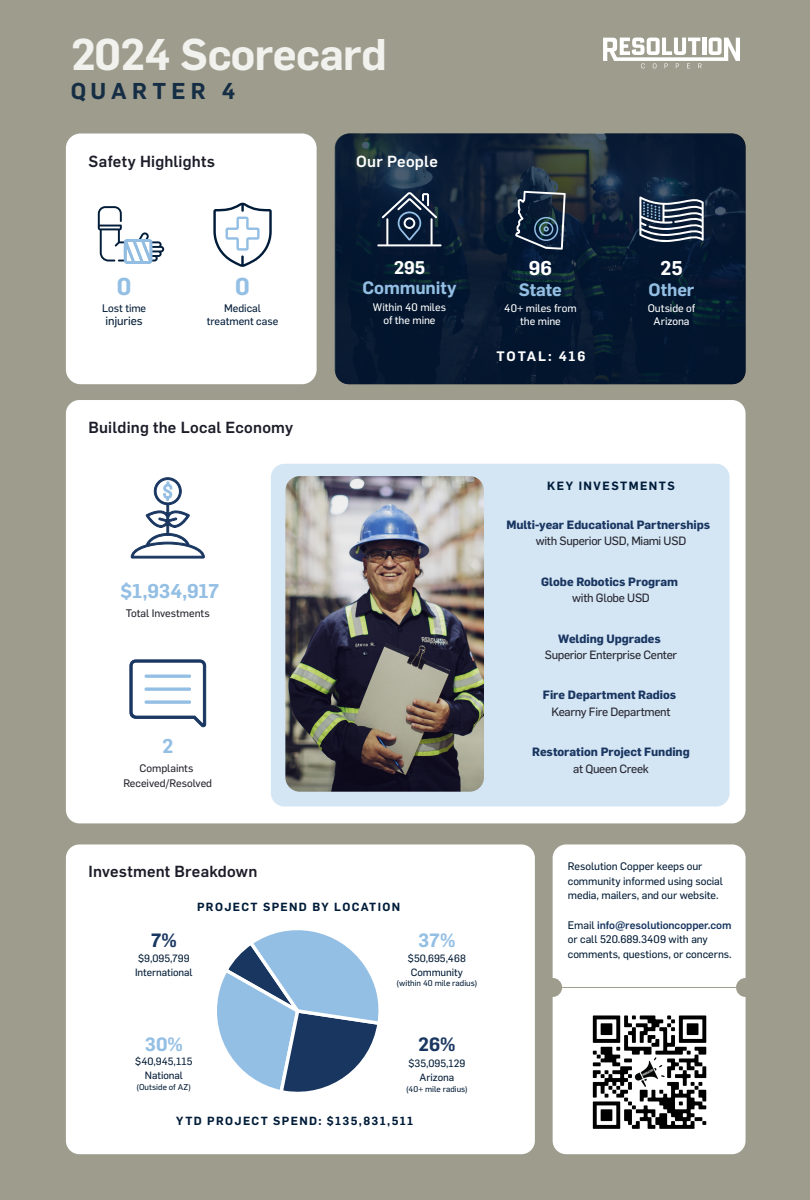
<style>
.page{position:relative;width:810px;height:1200px;background:#9e9d8d}
.page>*{position:absolute;margin:0;border:0;box-sizing:border-box;transform-origin:0 0}
.t1{font:600 43.5px "Flama";letter-spacing:-.015em;color:#fff}
.t2{font:600 24px "Flama";color:#94bfe4}
.t3{font:600 22.5px "Flama";letter-spacing:.23em;color:#001c39}
.t4{font:600 19.58px "Flama";letter-spacing:-.01em;color:#94bfe4}
.t5{font:600 19.58px "Flama";color:#fff}
.t6{font:600 18.9px "Flama";color:#94bfe4}
.t7{font:600 18.9px "Flama";color:#193661}
.t8{font:600 18px "Flama";color:#fff}
.t9{font:600 17.62px "Flama";letter-spacing:-.005em;color:#94bfe4}
.t10{font:500 15.75px "Flama";letter-spacing:.015em;color:#1d1d29}
.t11{font:500 15.75px "Flama";letter-spacing:.015em;color:#fff}
.t12{font:600 13.5px "Flama";letter-spacing:.135em;color:#fff}
.t13{font:700 11.77px "Flama";letter-spacing:-.005em;color:#193661}
.t14{font:11.77px "Flama Basic";letter-spacing:-.02em;color:#25262f}
.t15{font:11.77px "Flama Basic";letter-spacing:-.01em;color:#051e38}
.t16{font:600 11.7px "Flama";letter-spacing:.125em;color:#001c39}
.t17{font:600 11.55px "Flama";letter-spacing:.115em;color:#001c39}
.t18{font:10.73px/14.7px "Flama Basic";letter-spacing:-.005em;color:#051e38}
.t19{font:10.73px/12.8px "Flama Basic";letter-spacing:-.005em;color:#fff;text-align:center}
.t20{font:10.73px/14.7px "Flama Basic";letter-spacing:-.005em;color:#25262f;text-align:center}
.t21{font:500 10.73px "Flama";color:#193661}
.t22{font:10.73px "Flama Basic";color:#001c39}
.t23{font:10.35px/14.2px "Flama Basic";color:#051e38;text-align:center}
.t24{font:8.25px "Flama Basic";color:#051e38}
.s1{font-family:"Flama Basic";font-weight:400;color:#051e38}
</style>
<div class="page">
<div style="left:66px;top:400px;width:680px;height:423px;background:#fff;border-radius:14px"></div>
<div style="left:271px;top:464px;width:459px;height:343px;background:#d4e5f4;border-radius:14px"></div>
<svg style="left:335px;top:134px;width:411px;height:250px;background:#0a1d33"></svg>
<svg style="left:603px;top:38px;width:137px;height:30px"></svg>
<div style="left:66px;top:844px;width:469px;height:310px;background:#fff;border-radius:14px"></div>
<div style="left:553px;top:844px;width:193px;height:310px;background:#fff;border-radius:14px"></div>
<div style="left:66px;top:134px;width:251px;height:250px;background:#fff;border-radius:15px"></div>
<svg style="left:213px;top:203px;width:59px;height:64px"></svg>
<svg style="left:98px;top:206px;width:66px;height:58px"></svg>
<svg style="left:377px;top:192px;width:65px;height:54px;background:#314359"></svg>
<svg style="left:639px;top:196px;width:65px;height:46px;background:#5a687b"></svg>
<svg style="left:515px;top:191px;width:51px;height:59px;background:#324458"></svg>
<div style="left:539px;top:222px;width:14px;height:14px;border:1px solid #94bfe4;border-radius:50%"></div>
<img style="left:592px;top:1015px;width:115px;height:114px">
<hr style="left:562px;top:987px;width:174px;height:1px;background:#9e9d8d">
<div style="left:543px;top:978px;width:19px;height:19px;background:#9e9d8d;border-radius:50%"></div>
<div style="left:736px;top:978px;width:19px;height:19px;background:#9e9d8d;border-radius:50%"></div>
<svg style="left:131px;top:477px;width:74px;height:82px"></svg>
<svg style="left:129px;top:659px;width:77px;height:69px"></svg>
<svg style="left:217px;top:930px;width:162px;height:162px"></svg>
<img style="left:285px;top:476px;width:199px;height:316px">
<h1 class="t1" style="left:70px;top:21px;width:318px">2024 Scorecard</h1>
<h3 class="t3" style="left:70px;top:74px;width:167px">QUARTER 4</h3>
<h3 class="t10" style="left:89px;top:149px;width:128px">Safety Highlights</h3>
<h3 class="t11" style="left:356px;top:149px;width:83px">Our People</h3>
<h2 class="t2" style="left:117px;top:269px;width:16px">0</h2>
<p class="t18" style="left:102px;top:300px;width:46px">Lost time</p>
<p class="t15" style="left:106px;top:312px;width:39px">injuries</p>
<h2 class="t2" style="left:235px;top:269px;width:16px">0</h2>
<p class="t18" style="left:224px;top:300px;width:38px">Medical</p>
<p class="t22" style="left:207px;top:313px;width:73px">treatment case</p>
<h3 class="t10" style="left:89px;top:416px;width:206px">Building the Local Economy</h3>
<h3 class="t4" style="left:121px;top:576px;width:100px">$1,934,917</h3>
<p class="t20" style="left:126px;top:605px;width:86px">Total Investments</p>
<h3 class="t4" style="left:162px;top:732px;width:13px">2</h3>
<p class="t20" style="left:123px;top:761px;width:90px">Complaints<br>Received/Resolved</p>
<h3 class="t8" style="left:394px;top:254px;width:33px">295</h3>
<h3 class="t9" style="left:363px;top:275px;width:95px">Community</h3>
<p class="t19" style="left:373px;top:300px;width:75px">Within 40 miles of the mine</p>
<h3 class="t5" style="left:529px;top:253px;width:25px">96</h3>
<h3 class="t9" style="left:519px;top:276px;width:45px">State</h3>
<p class="t19" style="left:504px;top:301px;width:74px">40+ miles from the mine</p>
<p class="t12" style="left:496px;top:346px;width:90px">TOTAL: 416</p>
<h3 class="t5" style="left:660px;top:253px;width:24px">25</h3>
<h3 class="t9" style="left:649px;top:276px;width:47px">Other</h3>
<p class="t19" style="left:648px;top:301px;width:49px">Outside of<br>Arizona</p>
<p class="t16" style="left:547px;top:478px;width:129px">KEY INVESTMENTS</p>
<p class="t13" style="left:506px;top:516px;width:205px">Multi-year Educational Partnerships</p>
<p class="t14" style="left:536px;top:532px;width:152px">with Superior USD, Miami USD</p>
<p class="t13" style="left:541px;top:573px;width:138px">Globe Robotics Program</p>
<p class="t14" style="left:572px;top:589px;width:79px">with Globe USD</p>
<p class="t13" style="left:558px;top:630px;width:104px">Welding Upgrades</p>
<p class="t14" style="left:545px;top:646px;width:134px">Superior Enterprise Center</p>
<p class="t13" style="left:543px;top:686px;width:135px">Fire Department Radios</p>
<p class="t14" style="left:551px;top:703px;width:121px">Kearny Fire Department</p>
<p class="t13" style="left:532px;top:743px;width:159px">Restoration Project Funding</p>
<p class="t14" style="left:573px;top:760px;width:77px">at Queen Creek</p>
<h3 class="t10" style="left:89px;top:859px;width:170px">Investment Breakdown</h3>
<p class="t17" style="left:197px;top:899px;width:205px">PROJECT SPEND BY LOCATION</p>
<h3 class="t7" style="left:151px;top:927px;width:28px">7%</h3>
<p class="t23" style="left:135px;top:950px;width:59px">$9,095,799<br>International</p>
<h3 class="t6" style="left:145px;top:1030px;width:39px">30%</h3>
<p class="t23" style="left:135px;top:1054px;width:59px">$40,945,115<br>National</p>
<p class="t24" style="left:137px;top:1081px;width:56px">(Outside of AZ)</p>
<h3 class="t6" style="left:418px;top:927px;width:39px">37%</h3>
<p class="t23" style="left:408px;top:950px;width:59px;text-align:left">$50,695,468<br>Community</p>
<p class="t24" style="left:397px;top:977px;width:82px">(within 40 mile radius)</p>
<h3 class="t7" style="left:418px;top:1030px;width:39px">26%</h3>
<p class="t23" style="left:408px;top:1056px;width:59px">$35,095,129<br>Arizona</p>
<p class="t24" style="left:406px;top:1083px;width:63px">(40+ mile radius)</p>
<p class="t17" style="left:176px;top:1112px;width:238px">YTD PROJECT SPEND: $135,831,511</p>
<p class="t18" style="left:568px;top:858px;width:157px">Resolution Copper keeps our community informed using social media, mailers, and our website.</p>
<p class="t21" style="left:568px;top:917px;width:165px"><span class="s1">Email</span> info@resolutioncopper.com</p>
<p class="t18" style="left:568px;top:932px;width:165px">or call 520.689.3409 with any comments, questions, or concerns.</p>
</div>
